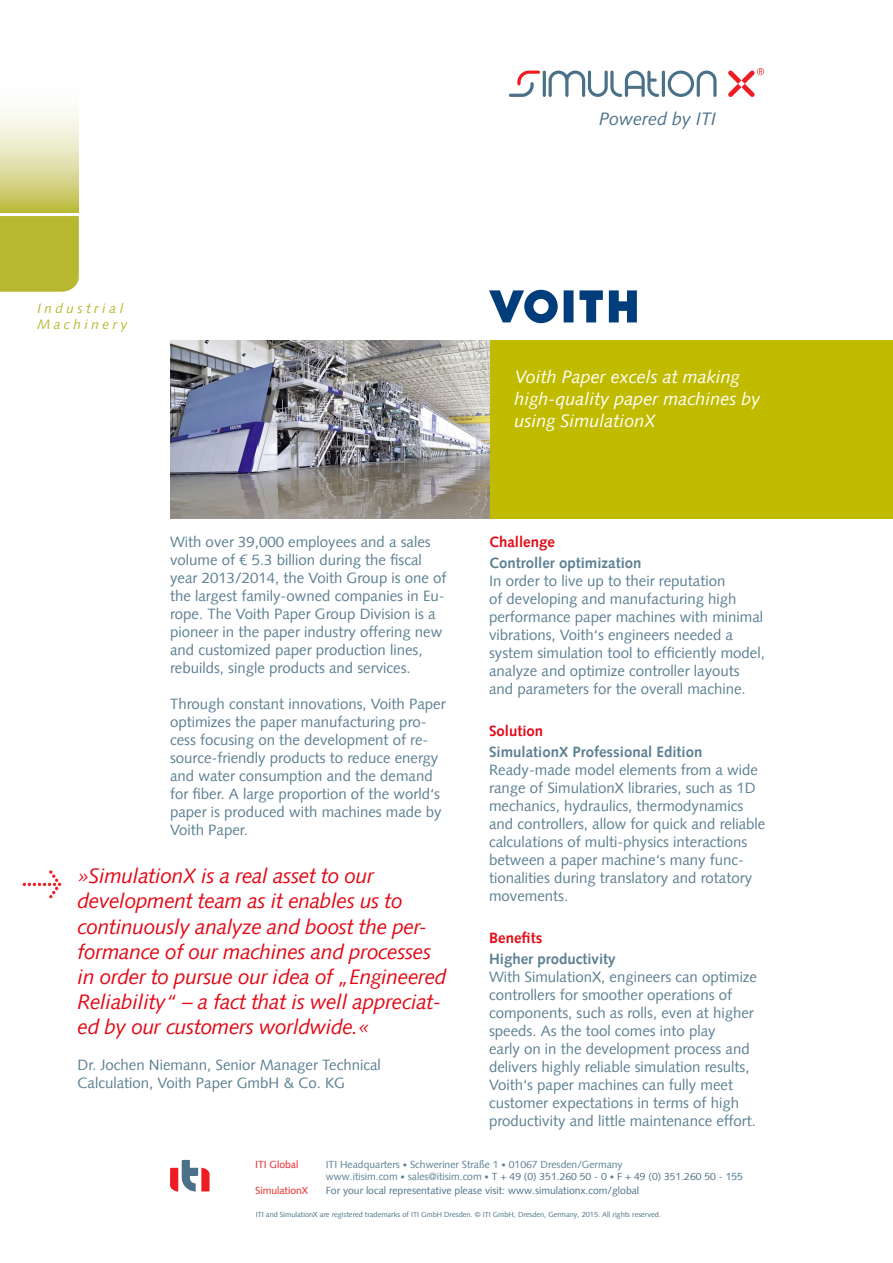
<style>
.page{position:relative;width:893px;height:1263px;background:#fff}
.page>*{position:absolute;margin:0;border:0;box-sizing:border-box;transform-origin:0 0}
.Zitat{font:italic 21px/25.2px "Syntax LT";letter-spacing:-.02em;color:#e30916}
.t1{font:italic 18px "Syntax LT";color:#fff}
.t2{font:italic 18px "Syntax LT";color:#4b7189}
.Fließtext{font:15px/18px "Syntax LT";color:#5c7f92}
.Text_Unterüberschrif{font:700 15px "Syntax LT";color:#5c7f92}
.Text_Überschrift{font:700 15px "Syntax LT";color:#e30916}
.t3{font:italic 13.65px/16.4px "Syntax LT";letter-spacing:.25em;color:#b7b830}
.t4{font:10.35px/12.5px "Syntax LT";color:#5b8094}
.t5{font:10.35px "Syntax LT";color:#4b7189}
.t6{font:10.35px "Syntax LT";color:#ec2523}
.t7{font:10.35px "Syntax LT";color:#ee1d23}
.t8{font:7.35px "Syntax LT";color:#4b7189}
.s1{font-size:8.85px}
.s2{color:#4b7189}
</style>
<div class="page">
<div style="left:0;top:216px;width:79px;height:76px;background:#b7b830"></div>
<svg style="left:0;top:108px;width:79px;height:104px;background:#e1e0ab"></svg>
<svg style="left:728px;top:68px;width:36px;height:29px"></svg>
<svg style="left:509px;top:71px;width:207px;height:26px"></svg>
<div style="left:472px;top:340px;width:421px;height:179px;background:#c1bb00"></div>
<svg style="left:23px;top:870px;width:38px;height:28px"></svg>
<svg style="left:170px;top:1160px;width:40px;height:31px"></svg>
<img style="left:170px;top:340px;width:319px;height:179px">
<svg style="left:489px;top:290px;width:69px;height:33px"></svg>
<svg style="left:564px;top:290px;width:9px;height:32px"></svg>
<svg style="left:579px;top:290px;width:24px;height:32px"></svg>
<svg style="left:609px;top:290px;width:28px;height:32px"></svg>
<p class="t2" style="left:599px;top:108px;width:119px">Powered by ITI</p>
<p class="t3" style="left:37px;top:300px;width:92px">Industrial<br>Machinery</p>
<p class="Fließtext" style="left:170px;top:533px;width:278px">With over 39,000 employees and a sales volume of € 5.3 billion during the fiscal year 2013/2014, the Voith Group is one of the largest family-owned companies in Eu&shy;rope. The Voith Paper Group Division is a pioneer in the paper industry offering new and customized paper production lines, rebuilds, single products and services.</p>
<p class="Fließtext" style="left:170px;top:695px;width:277px">Through constant innovations, Voith Paper optimizes the paper manufacturing pro&shy;cess focusing on the development of re&shy;source-friendly products to reduce energy and water consumption and the demand for fiber. A large proportion of the world‘s paper is produced with machines made by Voith Paper.</p>
<p class="Zitat" style="left:78px;top:863px;width:298px">»SimulationX is a real asset to our</p>
<p class="Zitat" style="left:78px;top:888px;width:370px">development team as it enables us to continuously analyze and boost the per&shy;formance of our machines and processes in order to pursue our idea of „Engineered Reliability“ – a fact that is well appreciat&shy;ed by our customers worldwide.«</p>
<p class="Fließtext" style="left:78px;top:1056px;width:305px">Dr. Jochen Niemann, Senior Manager Technical<br>Calculation, Voith Paper GmbH &amp; Co. KG</p>
<p class="t1" style="left:514px;top:367px;width:227px">Voith Paper excels at making</p>
<p class="t1" style="left:514px;top:388px;width:248px">high-quality paper machines by</p>
<p class="t1" style="left:514px;top:410px;width:143px">using SimulationX</p>
<p class="Text_Überschrift" style="left:489px;top:533px;width:67px">Challenge</p>
<p class="Text_Unterüberschrif" style="left:489px;top:554px;width:154px">Controller optimization</p>
<p class="Fließtext" style="left:489px;top:572px;width:277px">In order to live up to their reputation<br>of developing and manufacturing high performance paper machines with minimal vibrations, Voith‘s engineers needed a system simulation tool to efficiently model, analyze and optimize controller layouts and parameters for the overall machine.</p>
<p class="Text_Überschrift" style="left:489px;top:722px;width:56px">Solution</p>
<p class="Text_Unterüberschrif" style="left:489px;top:743px;width:215px">SimulationX Professional Edition</p>
<p class="Fließtext" style="left:489px;top:761px;width:278px">Ready-made model elements from a wide range of SimulationX libraries, such as 1D mechanics, hydraulics, thermodynamics and controllers, allow for quick and reliable calculations of multi-physics interactions between a paper machine‘s many func&shy;tionalities during translatory and rotatory movements.</p>
<p class="Text_Überschrift" style="left:489px;top:929px;width:55px">Benefits</p>
<p class="Text_Unterüberschrif" style="left:489px;top:950px;width:128px">Higher productivity</p>
<p class="Fließtext" style="left:489px;top:968px;width:270px">With SimulationX, engineers can optimize controllers for smoother operations of components, such as rolls, even at higher speeds. As the tool comes into play<br>early on in the development process and delivers highly reliable simulation results, Voith‘s paper machines can fully meet customer expectations in terms of high productivity and little maintenance effort.</p>
<p class="t7" style="left:255px;top:1158px;width:45px">ITI Global</p>
<p class="t4" style="left:326px;top:1158px;width:419px">ITI Headquarters <span class="s1">•</span> Schweriner Straße 1 <span class="s1">•</span> 01067 Dresden/Germany<br>www.itisim.com <span class="s1">•</span> sales@itisim.com <span class="s1">•</span> <span class="s2">T + 49 (0) 351.260 50 - 0</span> <span class="s1">•</span> <span class="s2">F + 49 (0) 351.260 50 - 155</span></p>
<p class="t6" style="left:255px;top:1184px;width:54px">SimulationX</p>
<p class="t5" style="left:326px;top:1184px;width:315px">For your local representative please visit: www.simulationx.com/global</p>
<p class="t8" style="left:256px;top:1210px;width:407px">ITI and SimulationX are registered trademarks of ITI GmbH Dresden. © ITI GmbH, Dresden, Germany, 2015. All rights reserved.</p>
</div>
